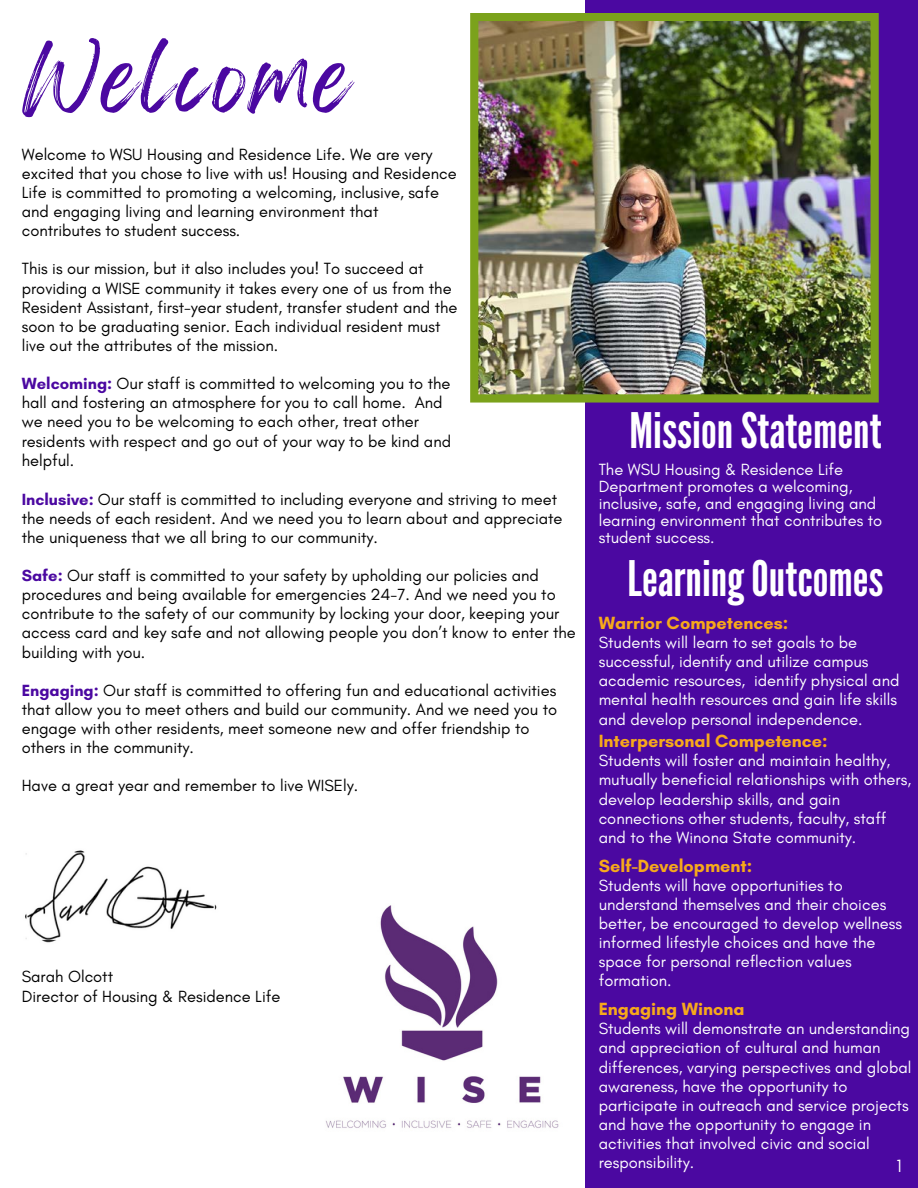
<style>
.page{position:relative;width:918px;height:1188px;background:#fff}
.page>*{position:absolute;margin:0;border:0;box-sizing:border-box;transform-origin:0 0}
.t1{font:78px "Feeling Passionate";letter-spacing:.065em;color:#4b08a1}
.t2{font:48.9px "League Gothic";color:#fff}
.t3{font:700 18px "Glacial Indifference";color:#f7a91b}
.t4{font:18px "Glacial Indifference";color:#fff}
.t5{font:16.5px/19.2px "Glacial Indifference";color:#000}
.t6{font:16.5px/19.2px "Glacial Indifference";color:#fff}
.s1{font-weight:700;color:#4b08a1}
</style>
<div class="page">
<div style="left:585px;top:0;width:333px;height:1188px;background:#4b08a1"></div>
<img style="left:470px;top:13px;width:409px;height:390px">
<img style="left:25px;top:850px;width:192px;height:93px">
<img style="left:325px;top:905px;width:234px;height:223px">
<p class="t1" style="left:22px;top:17px;width:330px">Welcome</p>
<p class="t5" style="left:22px;top:144px;width:436px">Welcome to WSU Housing and Residence Life. We are very excited that you chose to live with us! Housing and Residence Life is committed to promoting a welcoming, inclusive, safe and engaging living and learning environment that contributes to student success.</p>
<p class="t5" style="left:22px;top:259px;width:437px">This is our mission, but it also includes you! To succeed at providing a WISE community it takes every one of us from the Resident Assistant, first-year student, transfer student and the soon to be graduating senior. Each individual resident must live out the attributes of the mission.</p>
<p class="t5" style="left:22px;top:374px;width:431px"><span class="s1">Welcoming:</span> Our staff is committed to welcoming you to the hall and fostering an atmosphere for you to call home. And we need you to be welcoming to each other, treat other residents with respect and go out of your way to be kind and helpful.</p>
<p class="t5" style="left:22px;top:489px;width:542px"><span class="s1">Inclusive:</span> Our staff is committed to including everyone and striving to meet the needs of each resident. And we need you to learn about and appreciate the uniqueness that we all bring to our community.</p>
<p class="t5" style="left:22px;top:566px;width:556px"><span class="s1">Safe:</span> Our staff is committed to your safety by upholding our policies and procedures and being available for emergencies 24-7. And we need you to contribute to the safety of our community by locking your door, keeping your access card and key safe and not allowing people you don’t know to enter the building with you.</p>
<p class="t5" style="left:22px;top:680px;width:537px"><span class="s1">Engaging:</span> Our staff is committed to offering fun and educational activities that allow you to meet others and build our community. And we need you to engage with other residents, meet someone new and offer friendship to others in the community.</p>
<p class="t5" style="left:22px;top:776px;width:338px">Have a great year and remember to live WISEly.</p>
<p class="t5" style="left:22px;top:967px;width:93px">Sarah Olcott</p>
<p class="t5" style="left:22px;top:986px;width:260px">Director of Housing &amp; Residence Life</p>
<p class="t2" style="left:630px;top:402px;width:254px">Mission Statement</p>
<p class="t6" style="left:599px;top:461px;width:285px;line-height:16.8px">The WSU Housing &amp; Residence Life Department promotes a welcoming, inclusive, safe, and engaging living and learning environment that contributes to student success.</p>
<p class="t2" style="left:628px;top:551px;width:258px">Learning Outcomes</p>
<p class="t3" style="left:599px;top:612px;width:191px">Warrior Competences:</p>
<p class="t6" style="left:599px;top:633px;width:302px">Students will learn to set goals to be successful, identify and utilize campus academic resources, identify physical and mental health resources and gain life skills and develop personal independence.</p>
<p class="t3" style="left:599px;top:730px;width:230px">Interpersonal Competence:</p>
<p class="t6" style="left:599px;top:751px;width:314px">Students will foster and maintain healthy, mutually beneficial relationships with others, develop leadership skills, and gain connections other students, faculty, staff and to the Winona State community.</p>
<p class="t3" style="left:599px;top:855px;width:155px">Self-Development:</p>
<p class="t6" style="left:599px;top:875px;width:305px">Students will have opportunities to understand themselves and their choices better, be encouraged to develop wellness informed lifestyle choices and have the space for personal reflection values formation.</p>
<p class="t3" style="left:599px;top:998px;width:147px">Engaging Winona</p>
<p class="t6" style="left:599px;top:1019px;width:314px">Students will demonstrate an understanding and appreciation of cultural and human differences, varying perspectives and global awareness, have the opportunity to participate in outreach and service projects and have the opportunity to engage in activities that involved civic and social responsibility.</p>
<p class="t4" style="left:896px;top:1155px;width:7px">1</p>
</div>
